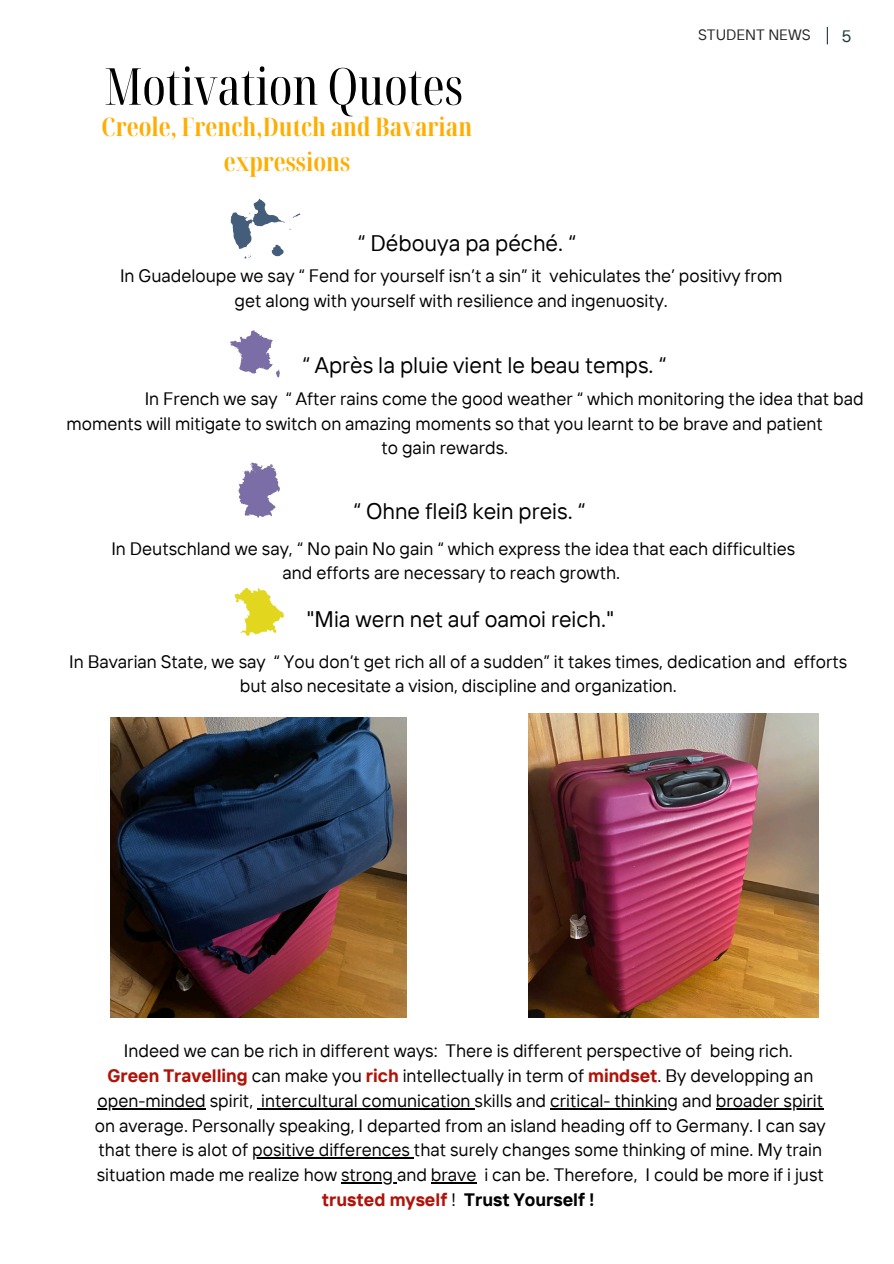
<style>
.page{position:relative;width:894px;height:1264px;background:#fff}
.page>*{position:absolute;margin:0;border:0;box-sizing:border-box;transform-origin:0 0}
.t1{font:extra-condensed 51px "Noto Serif Display";color:#000}
.t2{font:700 extra-condensed 25.5px/34.8px "Noto Serif Display";color:#ffad00;text-align:center}
.t3{font:22.5px "TT Interphases";color:#000}
.t4{font:18px/24.8px "TT Interphases";color:#000;text-align:center}
.t5{font:700 18px "TT Interphases";color:#000}
.t6{font:16.5px "TT Interphases";color:#1f3839}
.t7{font:15px "TT Interphases";color:#272727}
.s1{font-weight:700;color:#b01309}
.s2{color:#b01309}
.s3{font-weight:400}
</style>
<div class="page">
<svg style="left:230px;top:199px;width:70px;height:61px"></svg>
<svg style="left:230px;top:330px;width:50px;height:47px"></svg>
<svg style="left:238px;top:462px;width:42px;height:56px"></svg>
<svg style="left:234px;top:587px;width:50px;height:49px"></svg>
<hr style="left:97px;top:1108px;width:109px;height:1px;background:#000">
<hr style="left:261px;top:1108px;width:213px;height:1px;background:#000">
<hr style="left:550px;top:1108px;width:127px;height:1px;background:#000">
<hr style="left:715px;top:1108px;width:107px;height:1px;background:#000">
<hr style="left:252px;top:1157px;width:162px;height:1px;background:#000">
<hr style="left:341px;top:1182px;width:56px;height:1px;background:#000">
<hr style="left:431px;top:1182px;width:45px;height:1px;background:#000">
<img style="left:529px;top:713px;width:289px;height:304px">
<img style="left:111px;top:717px;width:295px;height:300px">
<svg style="left:826px;top:27px;width:1px;height:17px"></svg>
<h2 class="t1" style="left:104px;top:50px;width:360px">Motivation Quotes</h2>
<p class="t2" style="left:102px;top:109px;width:372px">Creole, French,Dutch and Bavarian expressions</p>
<h3 class="t3" style="left:357px;top:228px;width:220px">“ Débouya pa péché. “</h3>
<p class="t7" style="left:697px;top:25px;width:114px">STUDENT NEWS</p>
<h4 class="t6" style="left:841px;top:26px;width:11px">5</h4>
<p class="t4" style="left:120px;top:263px;width:663px">In Guadeloupe we say “ Fend for yourself isn’t a sin” it vehiculates the’ positivy from get along with yourself with resilience and ingenuosity.</p>
<h4 class="t3" style="left:302px;top:350px;width:366px">“ Après la pluie vient le beau temps. “</h4>
<p class="t4" style="left:145px;top:385px;width:720px">In French we say “ After rains come the good weather “ which monitoring the idea that bad</p>
<p class="t4" style="left:67px;top:410px;width:757px">moments will mitigate to switch on amazing moments so that you learnt to be brave and patient</p>
<p class="t4" style="left:381px;top:435px;width:128px">to gain rewards.</p>
<h4 class="t3" style="left:353px;top:497px;width:234px">“ Ohne fleiß kein preis. “</h4>
<h1 class="t4" style="left:111px;top:535px;width:685px">In Deutschland we say, “ No pain No gain “ which express the idea that each difficulties and efforts are necessary to reach growth.</h1>
<p class="t3" style="left:306px;top:604px;width:309px">"Mia wern net auf oamoi reich."</p>
<h3 class="t4" style="left:69px;top:648px;width:779px">In Bavarian State, we say “ You don’t get rich all of a sudden” it takes times, dedication and efforts but also necesitate a vision, discipline and organization.</h3>
<h3 class="t4" style="left:107px;top:1038px;width:707px">Indeed we can be rich in different ways: There is different perspective of being rich.<br><span class="s1">Green Travelling</span> can make you <span class="s1">rich</span> intellectually in term of <span class="s1">mindset</span>. By developping an</h3>
<h4 class="t4" style="left:97px;top:1087px;width:726px">open-minded spirit, intercultural comunication skills and critical- thinking and broader spirit</h4>
<h3 class="t4" style="left:95px;top:1112px;width:732px;text-align:left">on average. Personally speaking, I departed from an island heading off to Germany. I can say that there is alot of positive differences that surely changes some thinking of mine. My train</h3>
<h4 class="t4" style="left:97px;top:1162px;width:728px">situation made me realize how strong and brave i can be. Therefore, I could be more if i just</h4>
<p class="t5" style="left:322px;top:1187px;width:274px"><span class="s2">trusted myself</span> <span class="s3">!</span> Trust Yourself !</p>
</div>
